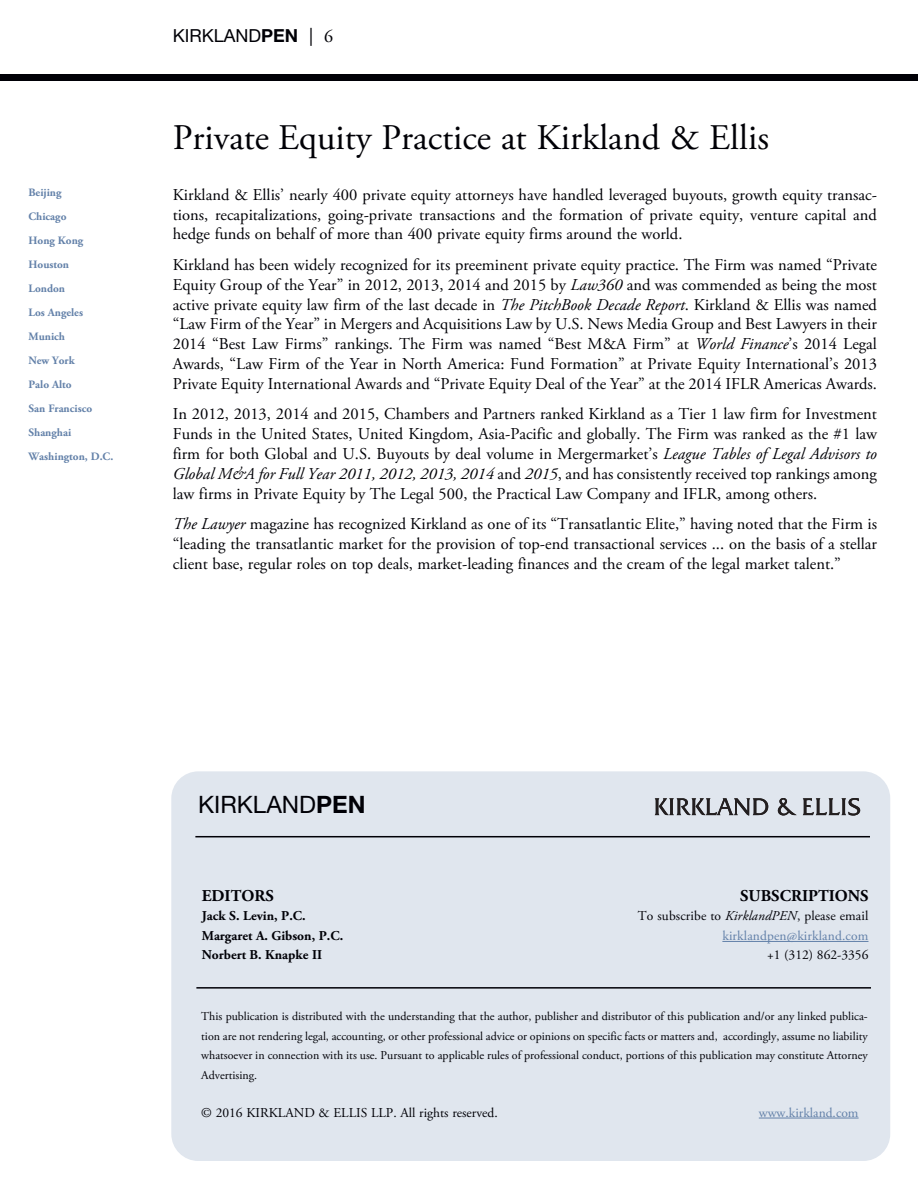
<style>
.page{position:relative;width:918px;height:1188px;background:#fff}
.page>*{position:absolute;margin:0;border:0;box-sizing:border-box;transform-origin:0 0}
.t1{font:36px "Adobe Garamond Pro";color:#000006}
.t2{font:24px "Helvetica Neue LT Std";color:#000006}
.t3{font:18px "Helvetica Neue LT Std";color:#000006}
.t4{font:16.5px/19.8px "Adobe Garamond Pro";color:#000006;text-align:justify}
.t5{font:700 16.5px "Adobe Garamond Pro";color:#000006}
.t6{font:13.5px/19.5px "Adobe Garamond Pro";letter-spacing:.01em;color:#000006;text-align:right}
.t7{font:700 13.5px/19.5px "Adobe Garamond Pro";color:#000006}
.t8{font:13.5px "Adobe Garamond Pro";color:#6381a9}
.t9{font:12px/19.5px "Adobe Garamond Pro";color:#000006;text-align:justify}
.t10{font:700 11.25px/24px "Adobe Garamond Pro";color:#6381a9}
.s1{font-weight:700}
.s2{font-family:"Adobe Garamond Pro"}
.s3{font-style:italic}
.s4{color:#6381a9}
</style>
<div class="page">
<div style="left:0;top:75px;width:918px;height:6px;background:#000006"></div>
<div style="left:171px;top:771px;width:719px;height:390px;background:#e0e6ee;border-radius:27px"></div>
<hr style="left:759px;top:1118px;width:100px;height:1px;background:#6381a9">
<hr style="left:722px;top:941px;width:146px;height:1px;background:#6381a9">
<hr style="left:195px;top:836px;width:675px;height:1px;background:#000006">
<hr style="left:196px;top:987px;width:675px;height:2px;background:#000006">
<svg style="left:655px;top:798px;width:205px;height:18px"></svg>
<p class="t10" style="left:28px;top:181px;width:86px">Beijing<br>Chicago<br>Hong Kong<br>Houston<br>London<br>Los Angeles<br>Munich<br>New York<br>Palo Alto<br>San Francisco<br>Shanghai<br>Washington, D.C.</p>
<p class="t3" style="left:173px;top:29px;width:162px">KIRKLAND<span class="s1">PEN</span> | <span class="s2">6</span></p>
<h1 class="t1" style="left:173px;top:124px;width:598px">Private Equity Practice at Kirkland &amp; Ellis</h1>
<p class="t4" style="left:173px;top:186px;width:706px">Kirkland &amp; Ellis’ nearly 400 private equity attorneys have handled leveraged buyouts, growth equity transac&shy;tions, recapitalizations, going-private transactions and the formation of private equity, venture capital and hedge funds on behalf of more than 400 private equity firms around the world.</p>
<p class="t4" style="left:173px;top:256px;width:706px">Kirkland has been widely recognized for its preeminent private equity practice. The Firm was named “Private Equity Group of the Year” in 2012, 2013, 2014 and 2015 by <span class="s3">Law360</span> and was commended as being the most active private equity law firm of the last decade in <span class="s3">The PitchBook Decade Report</span>. Kirkland &amp; Ellis was named “Law Firm of the Year” in Mergers and Acquisitions Law by U.S. News Media Group and Best Lawyers in their 2014 “Best Law Firms” rankings. The Firm was named “Best M&amp;A Firm” at <span class="s3">World Finance</span>’s 2014 Legal Awards, “Law Firm of the Year in North America: Fund Formation” at Private Equity International’s 2013<br>Private Equity International Awards and “Private Equity Deal of the Year” at the 2014 IFLR Americas Awards.</p>
<p class="t4" style="left:173px;top:406px;width:706px">In 2012, 2013, 2014 and 2015, Chambers and Partners ranked Kirkland as a Tier 1 law firm for Investment Funds in the United States, United Kingdom, Asia-Pacific and globally. The Firm was ranked as the #1 law firm for both Global and U.S. Buyouts by deal volume in Mergermarket’s <span class="s3">League Tables of Legal Advisors to Global M&amp;A for Full Year 2011, 2012, 2013, 2014</span> and <span class="s3">2015</span>, and has consistently received top rankings among law firms in Private Equity by The Legal 500, the Practical Law Company and IFLR, among others.</p>
<p class="t4" style="left:173px;top:516px;width:706px"><span class="s3">The Lawyer</span> magazine has recognized Kirkland as one of its “Transatlantic Elite,” having noted that the Firm is “leading the transatlantic market for the provision of top-end transactional services ... on the basis of a stellar client base, regular roles on top deals, market-leading finances and the cream of the legal market talent.”</p>
<h2 class="t2" style="left:198px;top:796px;width:169px">KIRKLAND<span class="s1">PEN</span></h2>
<p class="t5" style="left:202px;top:889px;width:73px">EDITORS</p>
<p class="t7" style="left:202px;top:907px;width:143px">Jack S. Levin, P.C.<br>Margaret A. Gibson, P.C.<br>Norbert B. Knapke II</p>
<p class="t5" style="left:740px;top:889px;width:130px">SUBSCRIPTIONS</p>
<p class="t6" style="left:638px;top:908px;width:232px">To subscribe to <span class="s3">KirklandPEN</span>, please email <span class="s4">kirklandpen@kirkland.com</span></p>
<p class="t6" style="left:767px;top:947px;width:103px">+1 (312) 862-3356</p>
<p class="t9" style="left:201px;top:1008px;width:668px">This publication is distributed with the understanding that the author, publisher and distributor of this publication and/or any linked publica&shy;tion are not rendering legal, accounting, or other professional advice or opinions on specific facts or matters and, accordingly, assume no liability whatsoever in connection with its use. Pursuant to applicable rules of professional conduct, portions of this publication may constitute Attorney Advertising.</p>
<p class="t6" style="left:201px;top:1104px;width:298px">© 2016 KIRKLAND &amp; ELLIS LLP. All rights reserved.</p>
<p class="t8" style="left:759px;top:1107px;width:101px">www.kirkland.com</p>
</div>
